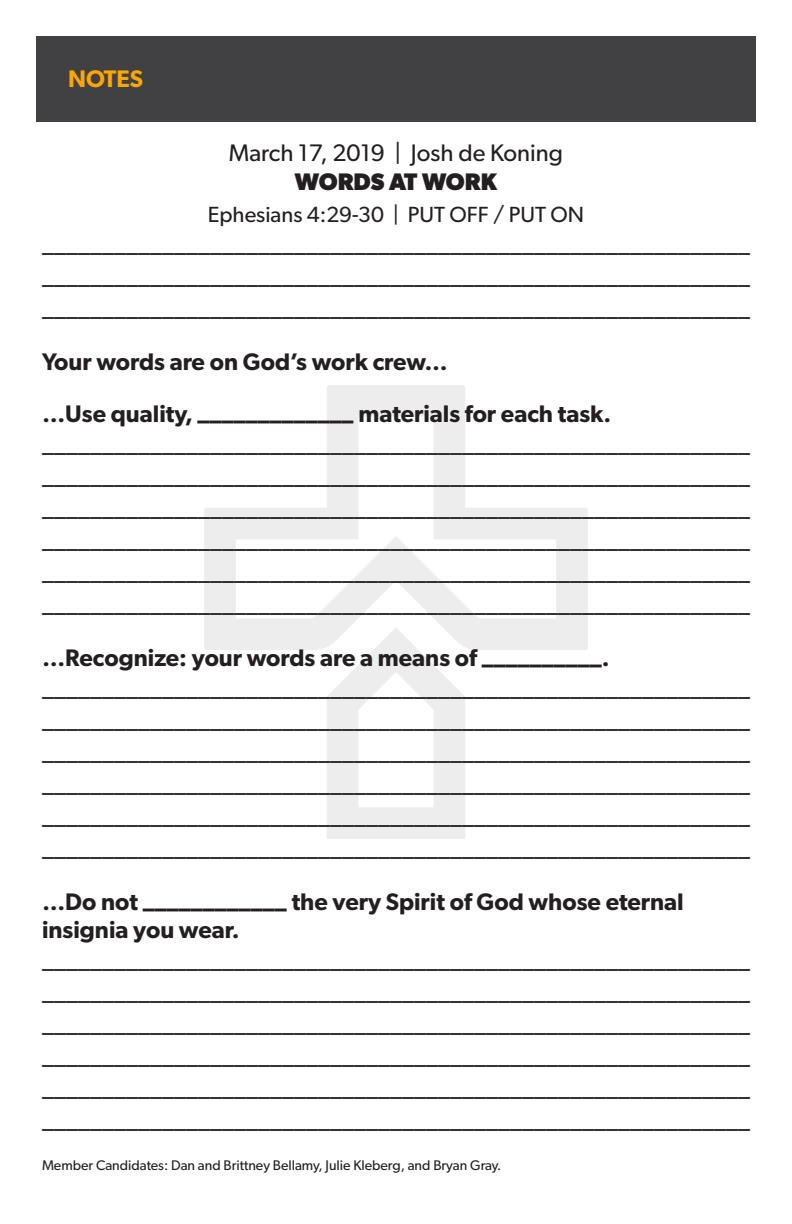
<style>
.page{position:relative;width:792px;height:1224px;background:#fff}
.page>*{position:absolute;margin:0;border:0;box-sizing:border-box;transform-origin:0 0}
.Lines{font:24px/32px "Gibson";color:#231f20}
.Main_Point{font:600 24px/28px "Gibson";color:#231f20}
.Date_and_Name{font:24px "Gibson";color:#231f20}
.Sermon_Title_Bold{font:700 24px "Gibson";color:#231f20}
.t1{font:600 24px "Gibson";color:#ffa700}
.Passage{font:22px "Gibson";color:#231f20}
.Members{font:14px "Gibson";color:#231f20}
</style>
<div class="page">
<div style="left:36px;top:36px;width:720px;height:86px;background:#414143"></div>
<svg style="left:204px;top:385px;width:384px;height:454px"></svg>
<p class="t1" style="left:68px;top:65px;width:77px">NOTES</p>
<p class="Date_and_Name" style="left:229px;top:138px;width:336px">March 17, 2019 | Josh de Koning</p>
<p class="Sermon_Title_Bold" style="left:295px;top:167px;width:204px">WORDS AT WORK</p>
<p class="Passage" style="left:208px;top:201px;width:378px">Ephesians 4:29-30 | PUT OFF / PUT ON</p>
<p class="Lines" style="left:42px;top:229px;width:709px">___________________________________________________________ ___________________________________________________________</p>
<p class="Lines" style="left:42px;top:293px;width:709px">___________________________________________________________</p>
<p class="Main_Point" style="left:42px;top:347px;width:407px">Your words are on God’s work crew…</p>
<p class="Main_Point" style="left:42px;top:399px;width:571px">…Use quality, _____________ materials for each task.</p>
<p class="Lines" style="left:42px;top:429px;width:709px">___________________________________________________________</p>
<p class="Lines" style="left:42px;top:461px;width:709px">___________________________________________________________</p>
<p class="Lines" style="left:42px;top:493px;width:709px">___________________________________________________________</p>
<p class="Lines" style="left:42px;top:525px;width:709px">___________________________________________________________</p>
<p class="Lines" style="left:42px;top:557px;width:709px">___________________________________________________________</p>
<p class="Lines" style="left:42px;top:589px;width:709px">___________________________________________________________</p>
<p class="Main_Point" style="left:42px;top:643px;width:569px">…Recognize: your words are a means of __________.</p>
<p class="Lines" style="left:42px;top:673px;width:709px">___________________________________________________________</p>
<p class="Lines" style="left:42px;top:705px;width:709px">___________________________________________________________</p>
<p class="Lines" style="left:42px;top:737px;width:709px">___________________________________________________________</p>
<p class="Lines" style="left:42px;top:769px;width:709px;text-align:justify">___________________________________________________________ ___________________________________________________________ ___________________________________________________________</p>
<p class="Main_Point" style="left:42px;top:887px;width:643px">…Do not ____________ the very Spirit of God whose eternal insignia you wear.</p>
<p class="Lines" style="left:42px;top:945px;width:709px">___________________________________________________________ ___________________________________________________________</p>
<p class="Lines" style="left:42px;top:1009px;width:709px;text-align:justify">___________________________________________________________ ___________________________________________________________ ___________________________________________________________</p>
<p class="Lines" style="left:42px;top:1105px;width:709px">___________________________________________________________</p>
<p class="Members" style="left:42px;top:1157px;width:461px">Member Candidates: Dan and Brittney Bellamy, Julie Kleberg, and Bryan Gray.</p>
</div>
